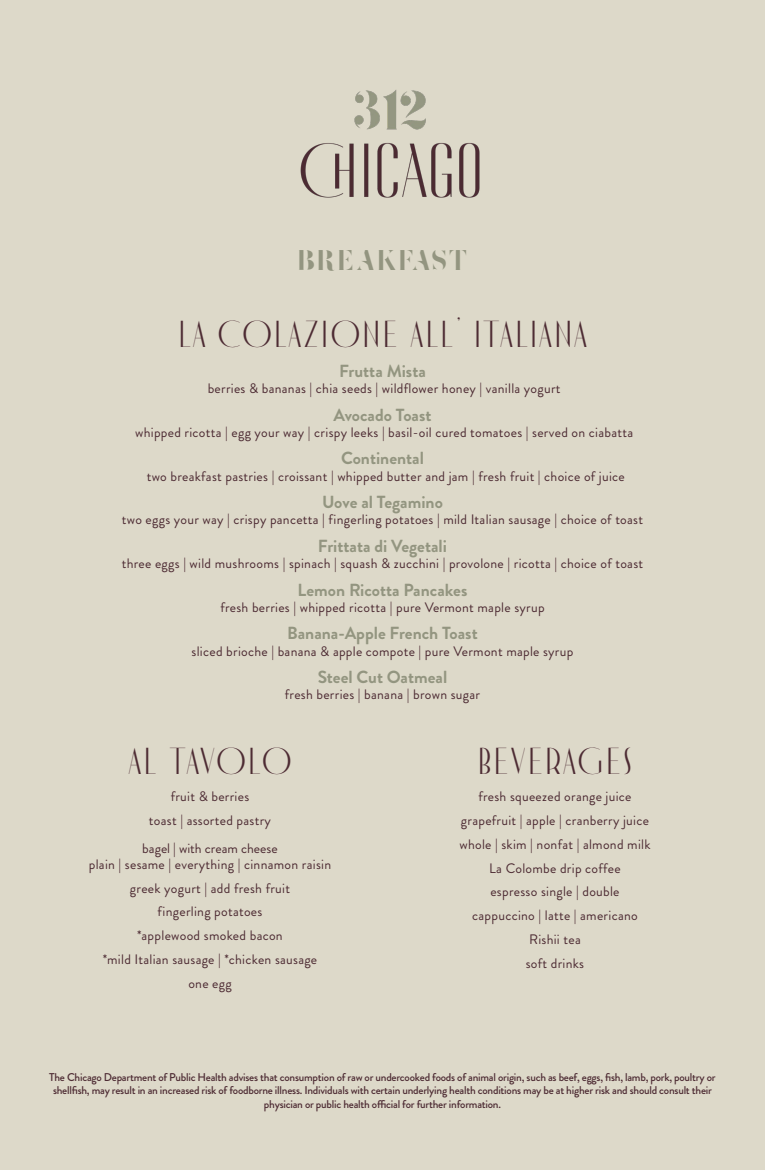
<style>
.page{position:relative;width:765px;height:1170px;background:#ddd9c9}
.page>*{position:absolute;margin:0;border:0;box-sizing:border-box;transform-origin:0 0}
.t1{font:37.5px "MADE Cannes";letter-spacing:.02em;color:#4d2b33}
.t2{font:25px "Zefani Stencil";letter-spacing:.02em;color:#939580}
.t3{font:700 17.5px "Brandon Grotesque";color:#939580}
.t4{font:13.75px/23.8px "Brandon Grotesque";letter-spacing:.02em;color:#4d2b33;text-align:center}
.t5{font:500 11.25px/13.8px "Brandon Grotesque";letter-spacing:-.02em;color:#4d2b33;text-align:center}
</style>
<div class="page">
<img style="left:300px;top:90px;width:180px;height:108px">
<h2 class="t2" style="left:297px;top:248px;width:173px">BREAKFAST</h2>
<h1 class="t1" style="left:178px;top:313px;width:411px">LA COLAZIONE ALL’ ITALIANA</h1>
<p class="t3" style="left:339px;top:359px;width:88px">Frutta Mista</p>
<p class="t4" style="left:208px;top:377px;width:354px">berries &amp; bananas | chia seeds | wildflower honey | vanilla yogurt</p>
<p class="t3" style="left:334px;top:402px;width:99px">Avocado Toast</p>
<p class="t4" style="left:135px;top:420px;width:500px">whipped ricotta | egg your way | crispy leeks | basil-oil cured tomatoes | served on ciabatta</p>
<p class="t3" style="left:341px;top:446px;width:84px">Continental</p>
<p class="t4" style="left:147px;top:464px;width:480px">two breakfast pastries | croissant | whipped butter and jam | fresh fruit | choice of juice</p>
<p class="t3" style="left:322px;top:490px;width:122px">Uove al Tegamino</p>
<p class="t4" style="left:122px;top:508px;width:523px">two eggs your way | crispy pancetta | fingerling potatoes | mild Italian sausage | choice of toast</p>
<p class="t3" style="left:318px;top:534px;width:131px">Frittata di Vegetali</p>
<p class="t4" style="left:122px;top:552px;width:523px">three eggs | wild mushrooms | spinach | squash &amp; zucchini | provolone | ricotta | choice of toast</p>
<p class="t3" style="left:298px;top:577px;width:171px">Lemon Ricotta Pancakes</p>
<p class="t4" style="left:220px;top:595px;width:326px">fresh berries | whipped ricotta | pure Vermont maple syrup</p>
<p class="t3" style="left:287px;top:621px;width:192px">Banana-Apple French Toast</p>
<p class="t4" style="left:192px;top:639px;width:383px">sliced brioche | banana &amp; apple compote | pure Vermont maple syrup</p>
<p class="t3" style="left:318px;top:665px;width:131px">Steel Cut Oatmeal</p>
<p class="t4" style="left:285px;top:683px;width:197px">fresh berries | banana | brown sugar</p>
<h1 class="t1" style="left:128px;top:740px;width:165px">AL TAVOLO</h1>
<p class="t4" style="left:149px;top:785px;width:124px">fruit &amp; berries<br>toast | assorted pastry</p>
<p class="t4" style="left:89px;top:840px;width:244px;line-height:16.2px">bagel | with cream cheese<br>plain | sesame | everything | cinnamon raisin</p>
<p class="t4" style="left:103px;top:876px;width:216px">greek yogurt | add fresh fruit fingerling potatoes<br>*applewood smoked bacon<br>*mild Italian sausage | *chicken sausage one egg</p>
<h1 class="t1" style="left:477px;top:740px;width:157px">BEVERAGES</h1>
<p class="t4" style="left:459px;top:785px;width:193px">fresh squeezed orange juice grapefruit | apple | cranberry juice whole | skim | nonfat | almond milk<br>La Colombe drip coffee<br>espresso single | double cappuccino | latte | americano<br>Rishii tea<br>soft drinks</p>
<p class="t5" style="left:49px;top:1070px;width:668px">The Chicago Department of Public Health advises that consumption of raw or undercooked foods of animal origin, such as beef, eggs, fish, lamb, pork, poultry or shellfish, may result in an increased risk of foodborne illness. Individuals with certain underlying health conditions may be at higher risk and should consult their physician or public health official for further information.</p>
</div>
